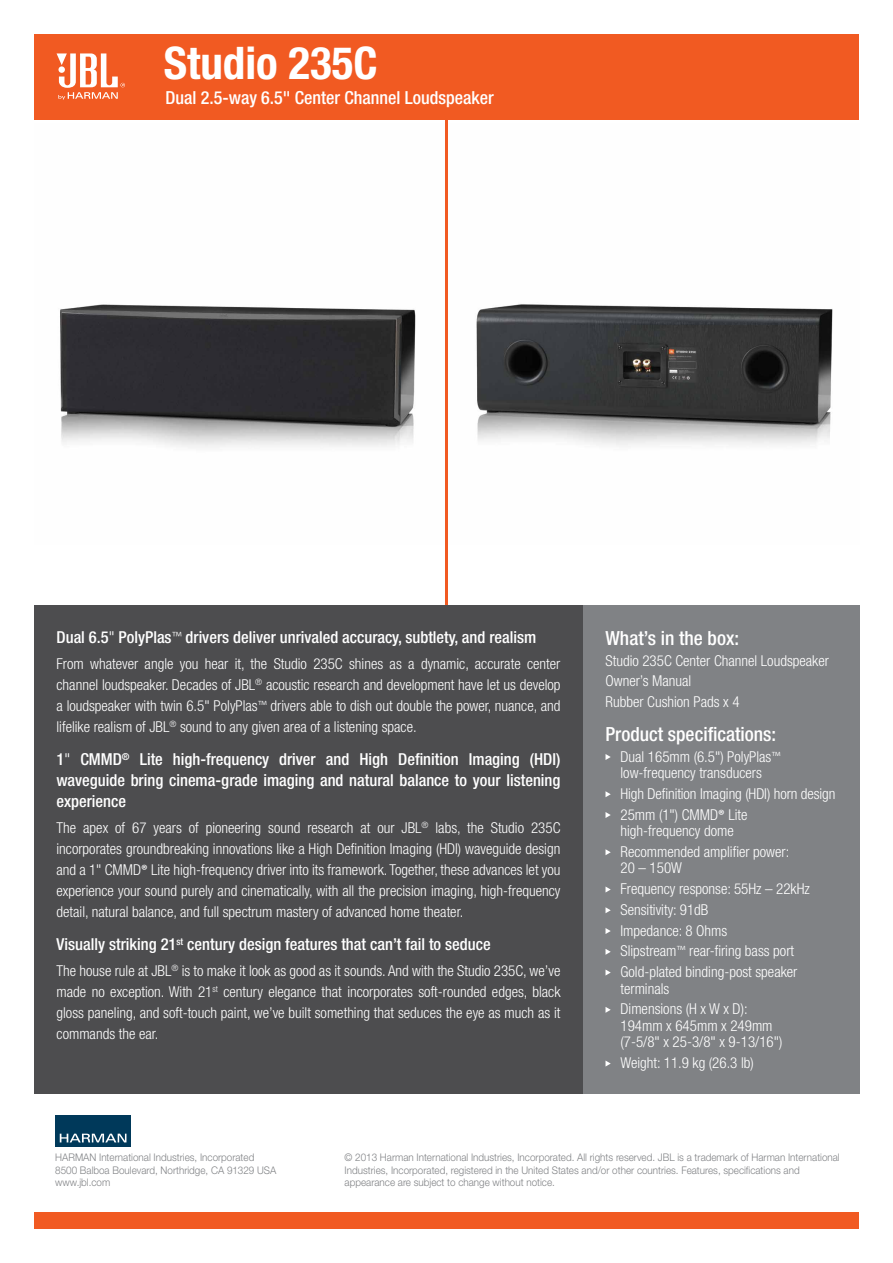
<style>
.page{position:relative;width:893px;height:1263px;background:#fff}
.page>*{position:absolute;margin:0;border:0;box-sizing:border-box;transform-origin:0 0}
.t1{font:700 condensed 45px "Helvetica Neue LT Pro";color:#fff}
.t2{font:500 condensed 19.5px "Helvetica Neue LT Pro";color:#fff}
.t3{font:500 condensed 18px "Helvetica Neue LT Pro";color:#fff}
.t4{font:500 condensed 16.5px/21px "Helvetica Neue LT Pro";color:#fff;text-align:justify}
.t5{font:300 condensed 15px/21px "Helvetica Neue LT Pro";color:#fff}
.t6{font:300 10.5px/12.6px "Helvetica Neue";color:#808285;scale:.94 1}
.s1{font-weight:300}
.s2{font-family:"Myriad Pro";font-weight:300;font-stretch:normal}
.s3{font-family:"Myriad Pro";font-stretch:normal}
.s4{font-family:"Myriad Pro";font-weight:600;font-stretch:normal}
</style>
<div class="page">
<img style="left:476px;top:304px;width:357px;height:142px">
<img style="left:60px;top:304px;width:356px;height:144px">
<hr style="left:445px;top:119px;width:3px;height:490px;background:#f15a22">
<div style="left:34px;top:34px;width:825px;height:85px;background:#f15a22"></div>
<div style="left:34px;top:1213px;width:825px;height:16px;background:#f15a22"></div>
<div style="left:55px;top:1116px;width:76px;height:31px;background:#00395a"></div>
<svg style="left:60px;top:1134px;width:66px;height:8px"></svg>
<svg style="left:57px;top:53px;width:68px;height:47px"></svg>
<div style="left:34px;top:605px;width:549px;height:488px;background:#4d4d4f"></div>
<div style="left:583px;top:605px;width:276px;height:488px;background:#808285"></div>
<svg style="left:605px;top:754px;width:6px;height:6px"></svg>
<svg style="left:605px;top:791px;width:6px;height:6px"></svg>
<svg style="left:605px;top:812px;width:6px;height:6px"></svg>
<svg style="left:605px;top:849px;width:6px;height:6px"></svg>
<svg style="left:605px;top:886px;width:6px;height:6px"></svg>
<svg style="left:605px;top:907px;width:6px;height:6px"></svg>
<svg style="left:605px;top:928px;width:6px;height:6px"></svg>
<svg style="left:605px;top:949px;width:6px;height:6px"></svg>
<svg style="left:605px;top:969px;width:6px;height:6px"></svg>
<svg style="left:605px;top:1007px;width:6px;height:6px"></svg>
<svg style="left:605px;top:1060px;width:6px;height:6px"></svg>
<h1 class="t1" style="left:164px;top:36px;width:215px">Studio 235C</h1>
<p class="t3" style="left:166px;top:87px;width:330px">Dual 2.5-way 6.5" Center Channel Loudspeaker</p>
<p class="t4" style="left:57px;top:627px;width:481px">Dual 6.5<span class="s1">"</span> PolyPlas<span class="s2">™</span> drivers deliver unrivaled accuracy, subtlety, and realism</p>
<p class="t5" style="left:57px;top:653px;width:505px;text-align:justify">From whatever angle you hear it, the Studio 235C shines as a dynamic, accurate center channel loudspeaker. Decades of JBL<sup>®</sup> acoustic research and development have let us develop a loudspeaker with twin 6.5" PolyPlas<span class="s3">™</span> drivers able to dish out double the power, nuance, and lifelike realism of JBL<sup>®</sup> sound to any given area of a listening space.</p>
<p class="t4" style="left:57px;top:749px;width:505px">1<span class="s1">"</span> CMMD<sup>®</sup> Lite high-frequency driver and High Definition Imaging (HDI) waveguide bring cinema-grade imaging and natural balance to your listening experience</p>
<p class="t5" style="left:57px;top:817px;width:505px;text-align:justify">The apex of 67 years of pioneering sound research at our JBL<sup>®</sup> labs, the Studio 235C incorporates groundbreaking innovations like a High Definition Imaging (HDI) waveguide design and a 1" CMMD<span class="s4">®</span> Lite high-frequency driver into its framework. Together, these advances let you experience your sound purely and cinematically, with all the precision imaging, high-frequency detail, natural balance, and full spectrum mastery of advanced home theater.</p>
<p class="t4" style="left:57px;top:934px;width:436px">Visually striking 21<sup>st</sup> century design features that can’t fail to seduce</p>
<p class="t5" style="left:57px;top:960px;width:505px;text-align:justify">The house rule at JBL<sup>®</sup> is to make it look as good as it sounds. And with the Studio 235C, we’ve made no exception. With 21<sup>st</sup> century elegance that incorporates soft-rounded edges, black gloss paneling, and soft-touch paint, we’ve built something that seduces the eye as much as it commands the ear.</p>
<h2 class="t2" style="left:605px;top:626px;width:135px">What’s in the box:</h2>
<p class="t5" style="left:605px;top:650px;width:225px">Studio 235C Center Channel Loudspeaker<br>Owner’s Manual<br>Rubber Cushion Pads x 4</p>
<h2 class="t2" style="left:605px;top:722px;width:172px">Product specifications:</h2>
<p class="t5" style="left:620px;top:748px;width:161px;line-height:16.5px">Dual 165mm (6.5") PolyPlas<span class="s3">™ </span>low-frequency transducers</p>
<p class="t5" style="left:620px;top:783px;width:216px">High Definition Imaging (HDI) horn design<br>25mm (1") CMMD<span class="s4">®</span> Lite</p>
<p class="t5" style="left:620px;top:820px;width:170px">high-frequency dome<br>Recommended amplifier power:</p>
<p class="t5" style="left:620px;top:857px;width:191px">20 – 150W<br>Frequency response: 55Hz – 22kHz<br>Sensitivity: 91dB<br>Impedance: 8 Ohms<br>Slipstream<span class="s3">™</span> rear-firing bass port<br>Gold-plated binding-post speaker</p>
<p class="t5" style="left:620px;top:978px;width:129px">terminals<br>Dimensions (H x W x D):</p>
<p class="t5" style="left:620px;top:1017px;width:163px;line-height:16.5px">194mm x 645mm x 249mm (7-5/8" x 25-3/8" x 9-13/16")</p>
<p class="t5" style="left:620px;top:1052px;width:135px">Weight: 11.9 kg (26.3 lb)</p>
<p class="t6" style="left:55px;top:1151px;width:237px">HARMAN International Industries, Incorporated<br>8500 Balboa Boulevard, Northridge, CA 91329 USA www.jbl.com</p>
<p class="t6" style="left:345px;top:1151px;width:528px">© 2013 Harman International Industries, Incorporated. All rights reserved. JBL is a trademark of Harman International<br>Industries, Incorporated, registered in the United States and/or other countries. Features, specifications and appearance are subject to change without notice.</p>
</div>
